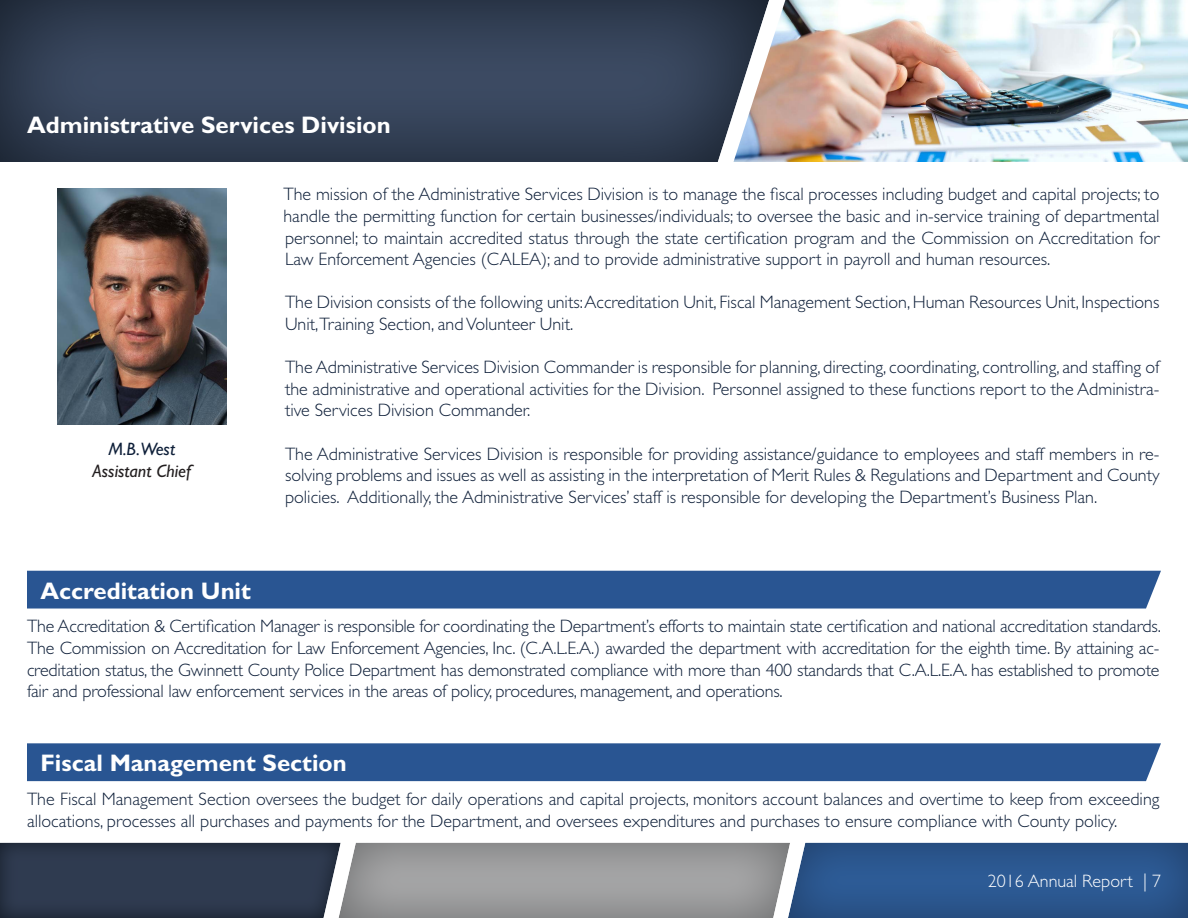
<style>
.page{position:relative;width:1188px;height:918px;background:#fff}
.page>*{position:absolute;margin:0;border:0;box-sizing:border-box;transform-origin:0 0}
.t1{font:700 24px "Gill Sans";color:#fff}
.t2{font:300 18px/21.6px "Gill Sans";color:#0e1f39;text-align:justify}
.t3{font:300 18px "Gill Sans";color:#fff}
.t4{font:italic 18px "Gill Sans";color:#231f20}
.t5{font:italic 18px "Gill Sans";color:#0e1f39}
</style>
<div class="page">
<div style="left:0;top:840px;width:342px;height:78px;background:#43516d;opacity:.6"></div>
<div style="left:786px;top:840px;width:402px;height:78px;background:#3771b8;opacity:.6"></div>
<svg style="left:0;top:843px;width:1188px;height:75px"></svg>
<div style="left:337px;top:840px;width:454px;height:78px;background:#bfbfc0;opacity:.75"></div>
<img style="left:770px;top:0;width:418px;height:162px">
<div style="left:0;top:0;width:770px;height:164px;background:#43516d;opacity:.7"></div>
<img style="left:57px;top:188px;width:169px;height:237px">
<div style="left:27px;top:571px;width:1134px;height:38px;background:#295592"></div>
<div style="left:27px;top:743px;width:1134px;height:38px;background:#295592"></div>
<h1 class="t1" style="left:27px;top:111px;width:365px">Administrative Services Division</h1>
<p class="t5" style="left:108px;top:439px;width:68px">M.B.West</p>
<p class="t4" style="left:93px;top:460px;width:100px">Assistant Chief</p>
<p class="t1" style="left:40px;top:576px;width:212px">Accreditation Unit</p>
<p class="t2" style="left:284px;top:184px;width:878px">The mission of the Administrative Services Division is to manage the fiscal processes including budget and capital projects; to handle the permitting function for certain businesses/individuals; to oversee the basic and in-service training of departmental personnel; to maintain accredited status through the state certification program and the Commission on Accreditation for Law Enforcement Agencies (CALEA); and to provide administrative support in payroll and human resources.</p>
<p class="t2" style="left:285px;top:292px;width:876px">The Division consists of the following units: Accreditation Unit, Fiscal Management Section, Human Resources Unit, Inspections<br>Unit,Training Section, and Volunteer Unit.</p>
<p class="t2" style="left:285px;top:357px;width:876px">The Administrative Services Division Commander is responsible for planning, directing, coordinating, controlling, and staffing of the administrative and operational activities for the Division. Personnel assigned to these functions report to the Administra&shy;tive Services Division Commander.</p>
<p class="t2" style="left:285px;top:443px;width:876px">The Administrative Services Division is responsible for providing assistance/guidance to employees and staff members in re&shy;solving problems and issues as well as assisting in the interpretation of Merit Rules &amp; Regulations and Department and County policies. Additionally, the Administrative Services’ staff is responsible for developing the Department’s Business Plan.</p>
<p class="t2" style="left:27px;top:616px;width:1135px">The Accreditation &amp; Certification Manager is responsible for coordinating the Department’s efforts to maintain state certification and national accreditation standards.<br>The Commission on Accreditation for Law Enforcement Agencies, Inc. (C.A.L.E.A.) awarded the department with accreditation for the eighth time. By attaining ac&shy;creditation status, the Gwinnett County Police Department has demonstrated compliance with more than 400 standards that C.A.L.E.A. has established to promote fair and professional law enforcement services in the areas of policy, procedures, management, and operations.</p>
<p class="t1" style="left:40px;top:749px;width:308px">Fiscal Management Section</p>
<p class="t2" style="left:27px;top:789px;width:1134px">The Fiscal Management Section oversees the budget for daily operations and capital projects, monitors account balances and overtime to keep from exceeding allocations, processes all purchases and payments for the Department, and oversees expenditures and purchases to ensure compliance with County policy.</p>
<p class="t3" style="left:988px;top:870px;width:175px">2016 Annual Report | 7</p>
</div>
